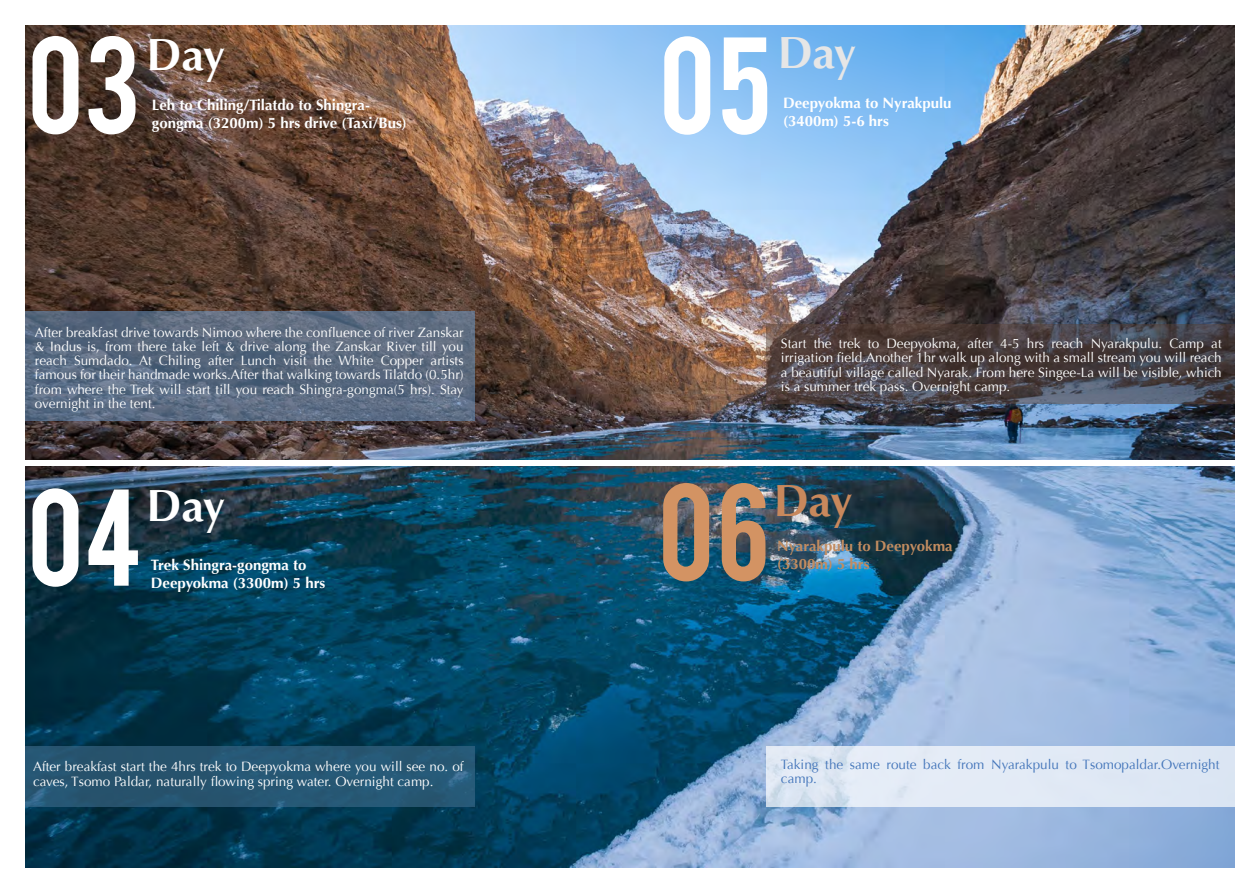
<style>
.page{position:relative;width:1259px;height:893px;background:#fff}
.page>*{position:absolute;margin:0;border:0;box-sizing:border-box;transform-origin:0 0}
.t1{font:108px "Bebas";color:#fff}
.t2{font:108px "Bebas";color:#d39363}
.t3{font:700 45px "Optima";letter-spacing:-.015em;color:#fff}
.t4{font:700 45px "Optima";color:#e6e6e6}
.t5{font:700 45px "Optima";color:#c8885c}
.t6{font:700 15px/18px "Optima";color:#fff}
.t7{font:700 15px/18px "Optima";color:#c28c60}
.t8{font:13.5px/14.2px "Optima";color:#fff;text-align:justify}
.t9{font:13.5px/14.2px "Optima";color:#4375ba}
</style>
<div class="page">
<img style="left:25px;top:26px;width:1209px;height:841px">
<svg style="left:25px;top:311px;width:449px;height:110px;background:#5a6a80"></svg>
<div style="left:25px;top:746px;width:449px;height:61px;background:#265673"></div>
<div style="left:0;top:460px;width:1259px;height:5px;background:#fff"></div>
<svg style="left:766px;top:324px;width:468px;height:80px;background:#4c4346"></svg>
<div style="left:766px;top:746px;width:469px;height:61px;background:#e1e9f5"></div>
<h1 class="t1" style="left:28px;top:7px;width:114px">03</h1>
<h2 class="t3" style="left:147px;top:29px;width:80px">Day</h2>
<p class="t6" style="left:152px;top:96px;width:256px">Leh to Chiling/Tilatdo to Shingra&shy;gongma (3200m) 5 hrs drive (Taxi/Bus)</p>
<p class="t8" style="left:35px;top:325px;width:430px">After breakfast drive towards Nimoo where the confluence of river Zanskar &amp; Indus is, from there take left &amp; drive along the Zanskar River till you reach Sumdado. At Chiling after Lunch visit the White Copper artists famous for their handmade works.After that walking towards Tilatdo (0.5hr) from where the Trek will start till you reach Shingra-gongma(5 hrs). Stay overnight in the tent.</p>
<h1 class="t1" style="left:28px;top:459px;width:117px">04</h1>
<h2 class="t3" style="left:147px;top:480px;width:80px">Day</h2>
<p class="t6" style="left:151px;top:556px;width:176px">Trek Shingra-gongma to<br>Deepyokma (3300m) 5 hrs</p>
<p class="t8" style="left:33px;top:760px;width:432px">After breakfast start the 4hrs trek to Deepyokma where you will see no. of caves, Tsomo Paldar, naturally flowing spring water. Overnight camp.</p>
<h1 class="t1" style="left:659px;top:7px;width:114px">05</h1>
<h2 class="t4" style="left:777px;top:27px;width:80px">Day</h2>
<p class="t6" style="left:783px;top:94px;width:170px">Deepyokma to Nyrakpulu (3400m) 5-6 hrs</p>
<p class="t8" style="left:781px;top:336px;width:442px">Start the trek to Deepyokma, after 4-5 hrs reach Nyarakpulu. Camp at irrigation field.Another 1hr walk up along with a small stream you will reach a beautiful village called Nyarak. From here Singee-La will be visible, which is a summer trek pass. Overnight camp.</p>
<h1 class="t2" style="left:658px;top:454px;width:114px">06</h1>
<h2 class="t5" style="left:774px;top:475px;width:80px">Day</h2>
<p class="t7" style="left:777px;top:537px;width:177px">Nyarakpulu to Deepyokma (3300m) 5 hrs</p>
<p class="t9" style="left:781px;top:757px;width:440px">Taking the same route back from Nyarakpulu to Tsomopaldar.Overnight camp.</p>
</div>
